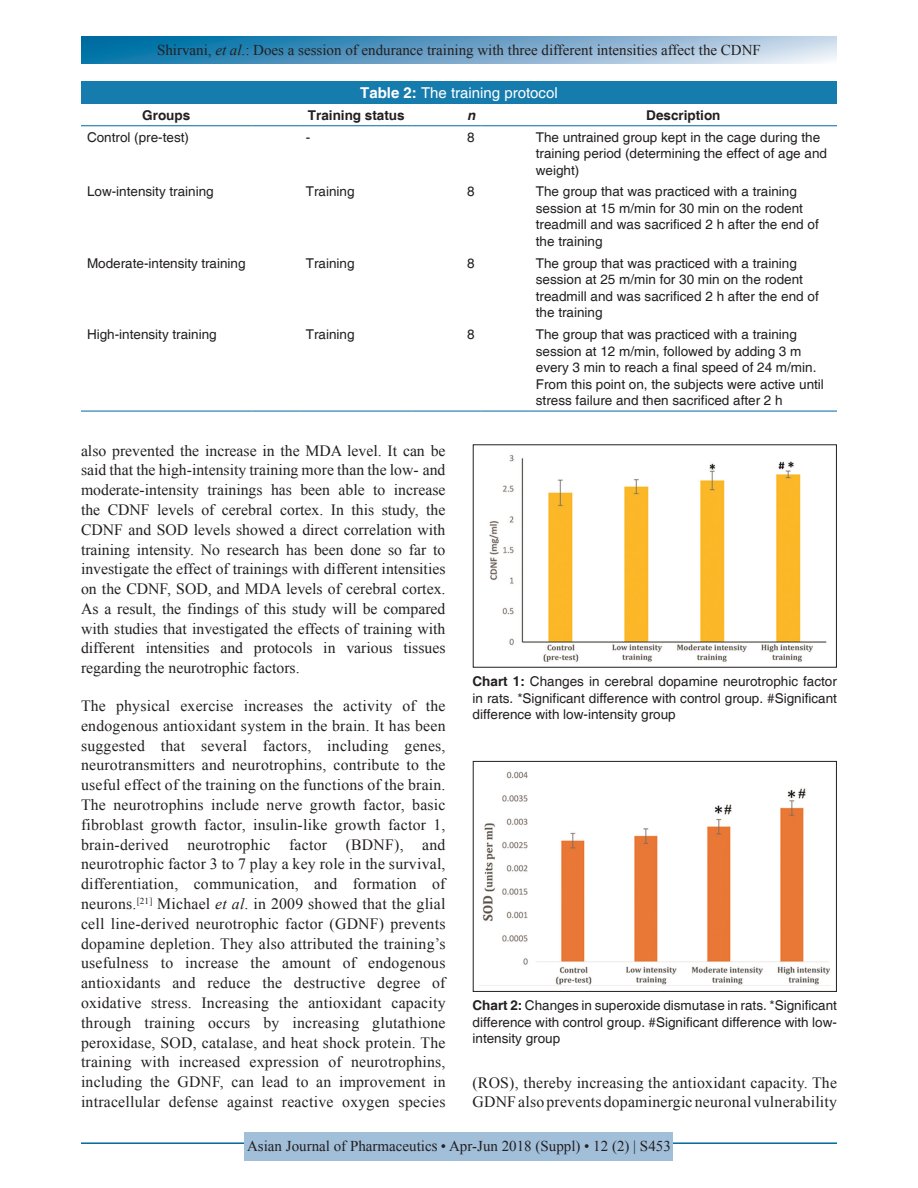
<style>
.page{position:relative;width:918px;height:1188px;background:#fff}
.page>*{position:absolute;margin:0;border:0;box-sizing:border-box;transform-origin:0 0}
.TX{font:15.75px/19.8px "Times New Roman";letter-spacing:.015em;color:#231f20;text-align:justify}
.t1{font:15px "Times New Roman";color:#231f20}
.TT{font:15px "Helvetica";color:#fff}
.TB{font:13.5px/16.5px "Helvetica";color:#231f20}
.FGC{font:13.5px/16.5px "Helvetica";color:#231f20;text-align:justify}
.TBL{font:13.5px/16.5px "Helvetica";color:#231f20}
.TCH{font:700 13.5px "Helvetica";color:#231f20}
.TCH-2{font:italic 700 13.5px "Helvetica";color:#231f20}
.s1{font-style:italic}
.s2{font-weight:700}
</style>
<div class="page">
<svg style="left:81px;top:37px;width:756px;height:27px;background:#6ba4c8"></svg>
<hr style="left:81px;top:1142px;width:756px;height:2px;background:#00689e">
<div style="left:245px;top:1132px;width:428px;height:28px;background:#a2bfda"></div>
<div style="left:81px;top:81px;width:756px;height:23px;background:#167cae"></div>
<hr style="left:81px;top:411px;width:171px;height:1px;background:#00689e">
<hr style="left:252px;top:411px;width:48px;height:1px;background:#00689e">
<hr style="left:300px;top:411px;width:113px;height:1px;background:#00689e">
<hr style="left:413px;top:411px;width:48px;height:1px;background:#00689e">
<svg style="left:461px;top:411px;width:21px;height:1px"></svg>
<hr style="left:482px;top:411px;width:48px;height:1px;background:#00689e">
<hr style="left:530px;top:411px;width:307px;height:1px;background:#00689e">
<hr style="left:81px;top:125px;width:171px;height:1px;background:#00689e">
<hr style="left:252px;top:125px;width:48px;height:1px;background:#00689e">
<hr style="left:300px;top:125px;width:113px;height:1px;background:#00689e">
<hr style="left:413px;top:125px;width:48px;height:1px;background:#00689e">
<svg style="left:461px;top:125px;width:21px;height:1px"></svg>
<hr style="left:482px;top:125px;width:48px;height:1px;background:#00689e">
<hr style="left:530px;top:125px;width:307px;height:1px;background:#00689e">
<img style="left:489px;top:454px;width:338px;height:208px">
<img style="left:479px;top:771px;width:352px;height:215px">
<div style="left:473px;top:761px;width:364px;height:231px;border:1px solid #231f20"></div>
<p class="t1" style="left:157px;top:40px;width:605px">Shirvani, <span class="s1">et al</span>.: Does a session of endurance training with three different intensities affect the CDNF</p>
<p class="TT" style="left:360px;top:84px;width:199px"><span class="s2">Table 2:</span> The training protocol</p>
<p class="TCH" style="left:142px;top:107px;width:50px">Groups</p>
<p class="TCH" style="left:308px;top:107px;width:98px">Training status</p>
<p class="TCH-2" style="left:467px;top:107px;width:10px">n</p>
<p class="TCH" style="left:646px;top:107px;width:76px">Description</p>
<p class="TB" style="left:87px;top:129px;width:104px">Control (pre‑test)</p>
<p class="TB" style="left:306px;top:129px;width:6px">‑</p>
<p class="TB" style="left:467px;top:129px;width:9px">8</p>
<p class="TB" style="left:536px;top:129px;width:293px">The untrained group kept in the cage during the training period (determining the effect of age and weight)</p>
<p class="TB" style="left:87px;top:184px;width:128px">Low‑intensity training</p>
<p class="TB" style="left:306px;top:184px;width:50px">Training</p>
<p class="TB" style="left:467px;top:184px;width:9px">8</p>
<p class="TB" style="left:536px;top:184px;width:284px">The group that was practiced with a training session at 15 m/min for 30 min on the rodent treadmill and was sacrificed 2 h after the end of the training</p>
<p class="TB" style="left:87px;top:255px;width:160px">Moderate‑intensity training</p>
<p class="TB" style="left:306px;top:255px;width:50px">Training</p>
<p class="TB" style="left:467px;top:255px;width:9px">8</p>
<p class="TB" style="left:536px;top:255px;width:284px">The group that was practiced with a training session at 25 m/min for 30 min on the rodent treadmill and was sacrificed 2 h after the end of the training</p>
<p class="TBL" style="left:87px;top:327px;width:131px">High‑intensity training</p>
<p class="TBL" style="left:306px;top:327px;width:50px">Training</p>
<p class="TBL" style="left:467px;top:327px;width:9px">8</p>
<p class="TBL" style="left:536px;top:327px;width:290px">The group that was practiced with a training session at 12 m/min, followed by adding 3 m every 3 min to reach a final speed of 24 m/min.<br>From this point on, the subjects were active until stress failure and then sacrificed after 2 h</p>
<p class="TX" style="left:81px;top:440px;width:366px">also prevented the increase in the MDA level. It can be said that the high-intensity training more than the low- and moderate-intensity trainings has been able to increase the CDNF levels of cerebral cortex. In this study, the CDNF and SOD levels showed a direct correlation with training intensity. No research has been done so far to investigate the effect of trainings with different intensities on the CDNF, SOD, and MDA levels of cerebral cortex.<br>As a result, the findings of this study will be compared with studies that investigated the effects of training with different intensities and protocols in various tissues regarding the neurotrophic factors.</p>
<p class="TX" style="left:81px;top:695px;width:366px">The physical exercise increases the activity of the endogenous antioxidant system in the brain. It has been suggested that several factors, including genes, neurotransmitters and neurotrophins, contribute to the useful effect of the training on the functions of the brain.<br>The neurotrophins include nerve growth factor, basic fibroblast growth factor, insulin-like growth factor 1, brain-derived neurotrophic factor (BDNF), and neurotrophic factor 3 to 7 play a key role in the survival, differentiation, communication, and formation of neurons.<sup>[21]</sup> Michael <span class="s1">et al</span>. in 2009 showed that the glial cell line-derived neurotrophic factor (GDNF) prevents dopamine depletion. They also attributed the training’s usefulness to increase the amount of endogenous antioxidants and reduce the destructive degree of oxidative stress. Increasing the antioxidant capacity through training occurs by increasing glutathione peroxidase, SOD, catalase, and heat shock protein. The training with increased expression of neurotrophins, including the GDNF, can lead to an improvement in intracellular defense against reactive oxygen species</p>
<p class="FGC" style="left:472px;top:674px;width:366px"><span class="s2">Chart 1:</span> Changes in cerebral dopamine neurotrophic factor in rats. *Significant difference with control group. #Significant difference with low-intensity group</p>
<p class="FGC" style="left:472px;top:998px;width:366px"><span class="s2">Chart 2:</span> Changes in superoxide dismutase in rats. *Significant difference with control group. #Significant difference with low&shy;intensity group</p>
<p class="TX" style="left:472px;top:1072px;width:366px">(ROS), thereby increasing the antioxidant capacity. The<br>GDNF also prevents dopaminergic neuronal vulnerability</p>
<p class="t1" style="left:247px;top:1136px;width:425px">Asian Journal of Pharmaceutics • Apr-Jun 2018 (Suppl) • 12 (2) | S453</p>
</div>
